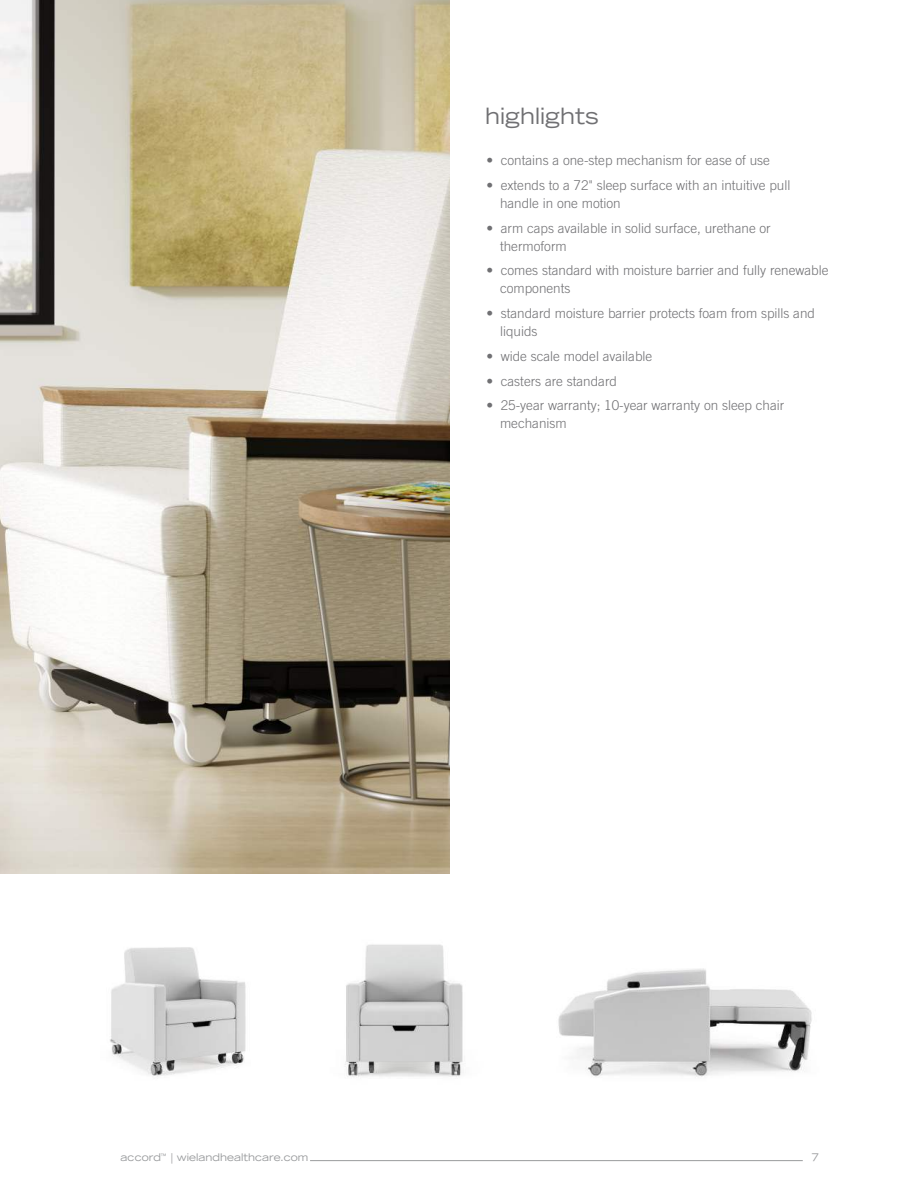
<style>
.page{position:relative;width:918px;height:1188px;background:#fff}
.page>*{position:absolute;margin:0;border:0;box-sizing:border-box;transform-origin:0 0}
.t1{font:expanded 22.5px "Trade Gothic LT Std";color:#707073}
.t2{font:300 13.5px/18px "Trade Gothic LT Std";color:#707073}
.t3{font:expanded 10.5px "Trade Gothic LT Std";color:#999b9d}
</style>
<div class="page">
<hr style="left:310px;top:1160px;width:493px;height:1px;background:#999b9d">
<img style="left:0;top:0;width:450px;height:874px">
<img style="left:110px;top:947px;width:136px;height:130px">
<img style="left:558px;top:968px;width:254px;height:109px">
<img style="left:345px;top:944px;width:118px;height:133px">
<h1 class="t1" style="left:485px;top:107px;width:115px">highlights</h1>
<p class="t2" style="left:487px;top:152px;width:285px">• contains a one-step mechanism for ease of use</p>
<p class="t2" style="left:500px;top:177px;width:292px;text-indent:-14px">• extends to a 72" sleep surface with an intuitive pull handle in one motion</p>
<p class="t2" style="left:500px;top:220px;width:272px;text-indent:-14px">• arm caps available in solid surface, urethane or thermoform</p>
<p class="t2" style="left:500px;top:263px;width:330px;text-indent:-14px">• comes standard with moisture barrier and fully renewable components</p>
<p class="t2" style="left:500px;top:305px;width:317px;text-indent:-14px">• standard moisture barrier protects foam from spills and liquids</p>
<p class="t2" style="left:487px;top:348px;width:167px">• wide scale model available</p>
<p class="t2" style="left:487px;top:373px;width:132px">• casters are standard</p>
<p class="t2" style="left:500px;top:398px;width:286px;text-indent:-14px">• 25-year warranty; 10-year warranty on sleep chair mechanism</p>
<p class="t3" style="left:121px;top:1153px;width:189px">accord<sup>™</sup> | wielandhealthcare.com</p>
<p class="t3" style="left:811px;top:1153px;width:9px">7</p>
</div>
